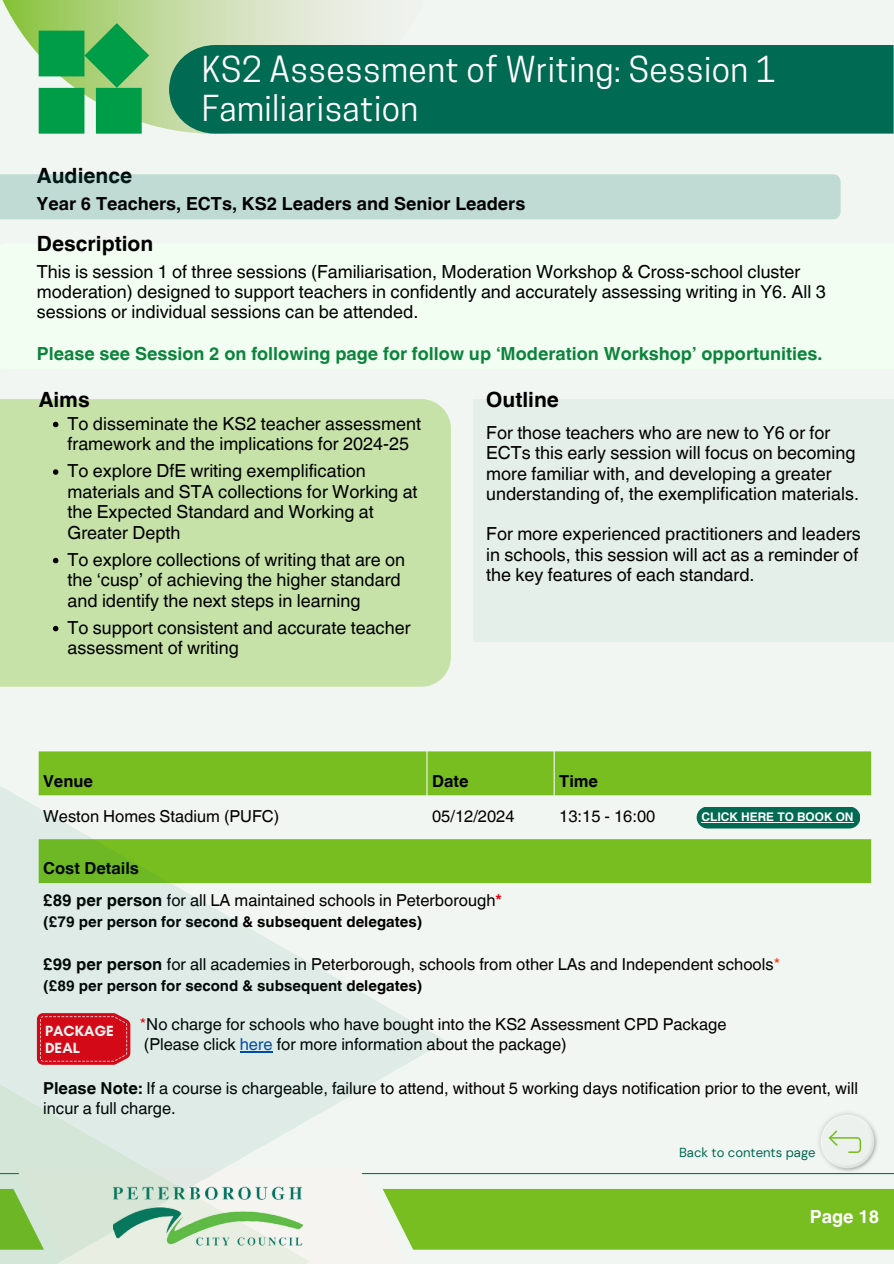
<style>
.page{position:relative;width:894px;height:1264px;background:#fff}
.page>*{position:absolute;margin:0;border:0;box-sizing:border-box;transform-origin:0 0}
.t1{font:33.6px/38.2px "Cooper Hewitt";letter-spacing:.015em;color:#fff}
.t2{font:700 21px "Helvetica World";color:#000}
.t3{font:700 18.15px "Helvetica World";color:#fff}
.t4{font:18px/20.2px "Helvetica World";color:#000}
.t5{font:700 18px "Helvetica World";color:#0c833c}
.t6{font:700 18px "Helvetica World";color:#000}
.t7{font:16.5px/20.5px "Helvetica World";color:#000}
.t8{font:700 16.5px "Helvetica World";color:#000}
.t9{font:700 15px "Helvetica World";color:#000}
.t10{font:700 15px/16.8px "Glacial Indifference";color:#fff}
.t11{font:13.05px "DM Sans";color:#006a52}
.t12{font:700 12px "Helvetica World";color:#fff}
.s1{font-weight:700}
.s2{font-weight:700;color:#e60012}
.s3{color:#f83004}
.s4{color:#e60012}
.s5{color:#004aad}
</style>
<div class="page">
<div style="left:0;top:0;width:893px;height:1263px;background:#f1f6f2"></div>
<svg style="left:446px;top:751px;width:424px;height:132px;fill:#78be20"></svg>
<svg style="left:446px;top:1173px;width:447px;height:77px"></svg>
<svg style="left:2px;top:0;width:368px;height:133px"></svg>
<div style="left:169px;top:45px;width:724px;height:89px;background:#006a52"></div>
<svg style="left:39px;top:23px;width:110px;height:110px;background:#3bb060"></svg>
<div style="left:696px;top:806px;width:164px;height:22px;background:#006a52;border-radius:11px"></div>
<hr style="left:701px;top:822px;width:152px;height:1px;background:#fff">
<div style="left:472px;top:399px;width:421px;height:242px;background:#e5efea"></div>
<div style="left:0;top:399px;width:451px;height:274px;background:#c6e2a8"></div>
<svg style="left:53px;top:422px;width:5px;height:5px"></svg>
<svg style="left:53px;top:469px;width:5px;height:6px"></svg>
<svg style="left:53px;top:558px;width:5px;height:5px"></svg>
<svg style="left:53px;top:626px;width:5px;height:5px"></svg>
<div style="left:0;top:174px;width:840px;height:45px;background:#c0dad4"></div>
<img style="left:819px;top:1112px;width:59px;height:60px">
<svg style="left:828px;top:1130px;width:32px;height:22px"></svg>
<svg style="left:0;top:651px;width:446px;height:599px"></svg>
<svg style="left:0;top:871px;width:310px;height:392px;fill:#deebe6"></svg>
<p class="t1" style="left:202px;top:55px;width:575px">KS2 Assessment of Writing: Session 1<br>Familiarisation</p>
<p class="t2" style="left:37px;top:159px;width:97px">Audience</p>
<p class="t6" style="left:37px;top:188px;width:489px">Year 6 Teachers, ECTs, KS2 Leaders and Senior Leaders</p>
<h5 class="t2" style="left:37px;top:226px;width:118px">Description</h5>
<p class="t4" style="left:37px;top:261px;width:790px">This is session 1 of three sessions (Familiarisation, Moderation Workshop &amp; Cross-school cluster moderation) designed to support teachers in confidently and accurately assessing writing in Y6. All 3 sessions or individual sessions can be attended.</p>
<p class="t5" style="left:37px;top:339px;width:786px">Please see Session 2 on following page for follow up ‘Moderation Workshop’ opportunities.</p>
<p class="t2" style="left:486px;top:382px;width:74px">Outline</p>
<p class="t4" style="left:486px;top:422px;width:374px">For those teachers who are new to Y6 or for ECTs this early session will focus on becoming more familiar with, and developing a greater understanding of, the exemplification materials.</p>
<p class="t4" style="left:486px;top:524px;width:376px">For more experienced practitioners and leaders in schools, this session will act as a reminder of the key features of each standard.</p>
<p class="t2" style="left:39px;top:382px;width:53px">Aims</p>
<p class="t4" style="left:67px;top:413px;width:355px">To disseminate the KS2 teacher assessment framework and the implications for 2024-25</p>
<p class="t4" style="left:67px;top:461px;width:351px">To explore DfE writing exemplification materials and STA collections for Working at the Expected Standard and Working at Greater Depth</p>
<p class="t4" style="left:67px;top:549px;width:339px">To explore collections of writing that are on the ‘cusp’ of achieving the higher standard and identify the next steps in learning</p>
<p class="t4" style="left:67px;top:617px;width:344px">To support consistent and accurate teacher assessment of writing</p>
<p class="t8" style="left:43px;top:767px;width:51px">Venue</p>
<p class="t8" style="left:432px;top:767px;width:38px">Date</p>
<h1 class="t8" style="left:559px;top:767px;width:40px">Time</h1>
<h2 class="t7" style="left:43px;top:806px;width:237px">Weston Homes Stadium (PUFC)</h2>
<h3 class="t7" style="left:432px;top:806px;width:84px">05/12/2024</h3>
<h2 class="t7" style="left:559px;top:806px;width:98px">13:15 - 16:00</h2>
<h4 class="t8" style="left:43px;top:855px;width:97px">Cost Details</h4>
<h3 class="t7" style="left:43px;top:889px;width:460px"><span class="s1">£89 per person</span> for all LA maintained schools in Peterborough<span class="s2">*</span></h3>
<h2 class="t9" style="left:43px;top:909px;width:380px">(£79 per person for second &amp; subsequent delegates)</h2>
<p class="t7" style="left:43px;top:953px;width:738px"><span class="s1">£99 per person</span> for all academies in Peterborough, schools from other LAs and Independent schools<span class="s3">*</span></p>
<p class="t9" style="left:43px;top:973px;width:380px">(£89 per person for second &amp; subsequent delegates)</p>
<p class="t7" style="left:140px;top:1013px;width:588px"><span class="s4">*</span>No charge for schools who have bought into the KS2 Assessment CPD Package</p>
<p class="t7" style="left:144px;top:1034px;width:424px">(Please click <span class="s5">here</span> for more information about the package)</p>
<h2 class="t7" style="left:43px;top:1077px;width:816px"><span class="s1">Please Note:</span> If a course is chargeable, failure to attend, without 5 working days notification prior to the event, will incur a full charge.</h2>
<h4 class="t12" style="left:701px;top:807px;width:153px">CLICK HERE TO BOOK ON</h4>
<p class="t10" style="left:45px;top:1022px;width:70px">PACKAGE<br>DEAL</p>
<p class="t11" style="left:679px;top:1143px;width:138px">Back to contents page</p>
<p class="t3" style="left:809px;top:1201px;width:71px">Page 18</p>
</div>
